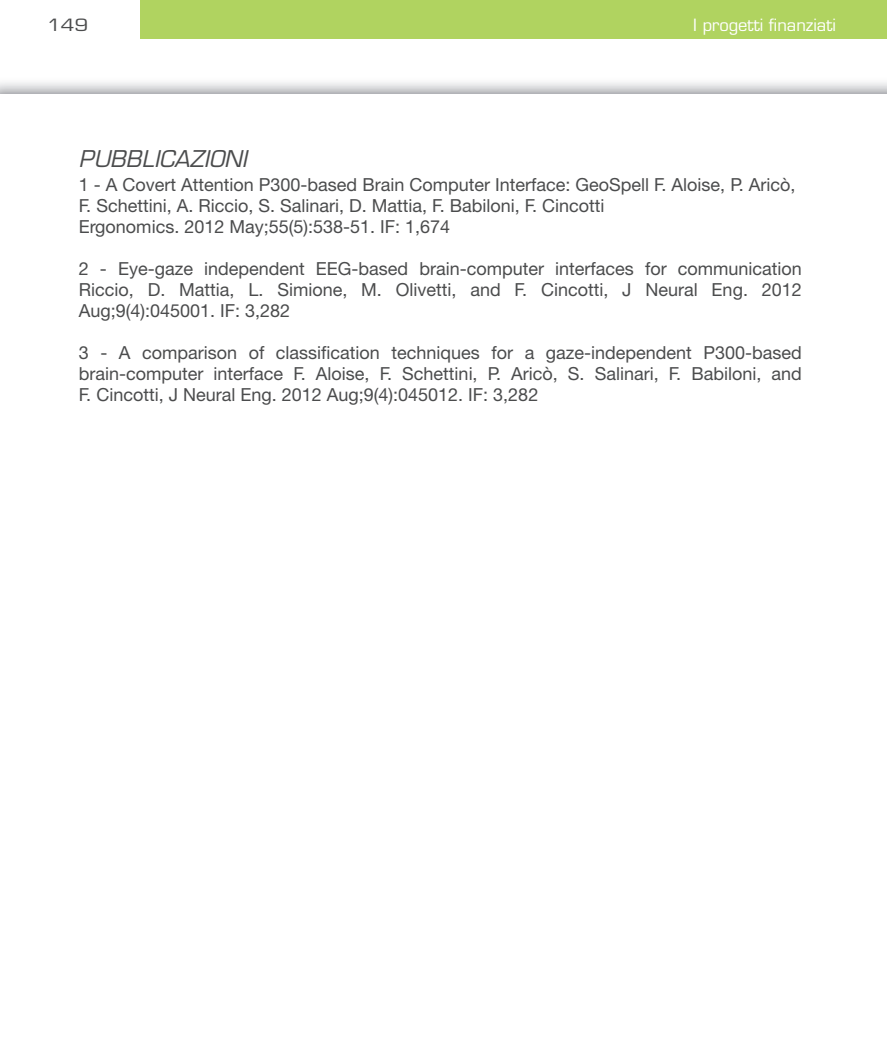
<style>
.page{position:relative;width:887px;height:1057px;background:#fff}
.page>*{position:absolute;margin:0;border:0;box-sizing:border-box;transform-origin:0 0}
.t1{font:italic 22.5px "Eurostile";color:#4b4c4d}
.t2{font:18px/21px "Helvetica Neue";color:#4b4c4d;text-align:justify}
.t3{font:16.5px "Eurostile";color:#fff}
.t4{font:16.5px "Eurostile";color:#4b4c4d;scale:1.2 1}
</style>
<div class="page">
<div style="left:140px;top:0;width:747px;height:38px;background:#b0d360"></div>
<p class="t4" style="left:47px;top:19px;width:36px">149</p>
<p class="t3" style="left:693px;top:19px;width:144px">I progetti finanziati</p>
<p class="t1" style="left:79px;top:150px;width:170px">PUBBLICAZIONI</p>
<p class="t2" style="left:79px;top:176px;width:718px;text-align:left">1 - A Covert Attention P300-based Brain Computer Interface: GeoSpell F. Aloise, P. Aricò,<br>F. Schettini, A. Riccio, S. Salinari, D. Mattia, F. Babiloni, F. Cincotti<br>Ergonomics. 2012 May;55(5):538-51. IF: 1,674</p>
<p class="t2" style="left:79px;top:260px;width:724px">2 - Eye-gaze independent EEG-based brain-computer interfaces for communication Riccio, D. Mattia, L. Simione, M. Olivetti, and F. Cincotti, J Neural Eng. 2012<br>Aug;9(4):045001. IF: 3,282</p>
<p class="t2" style="left:79px;top:344px;width:724px">3 - A comparison of classification techniques for a gaze-independent P300-based brain-computer interface F. Aloise, F. Schettini, P. Aricò, S. Salinari, F. Babiloni, and F. Cincotti, J Neural Eng. 2012 Aug;9(4):045012. IF: 3,282</p>
</div>
